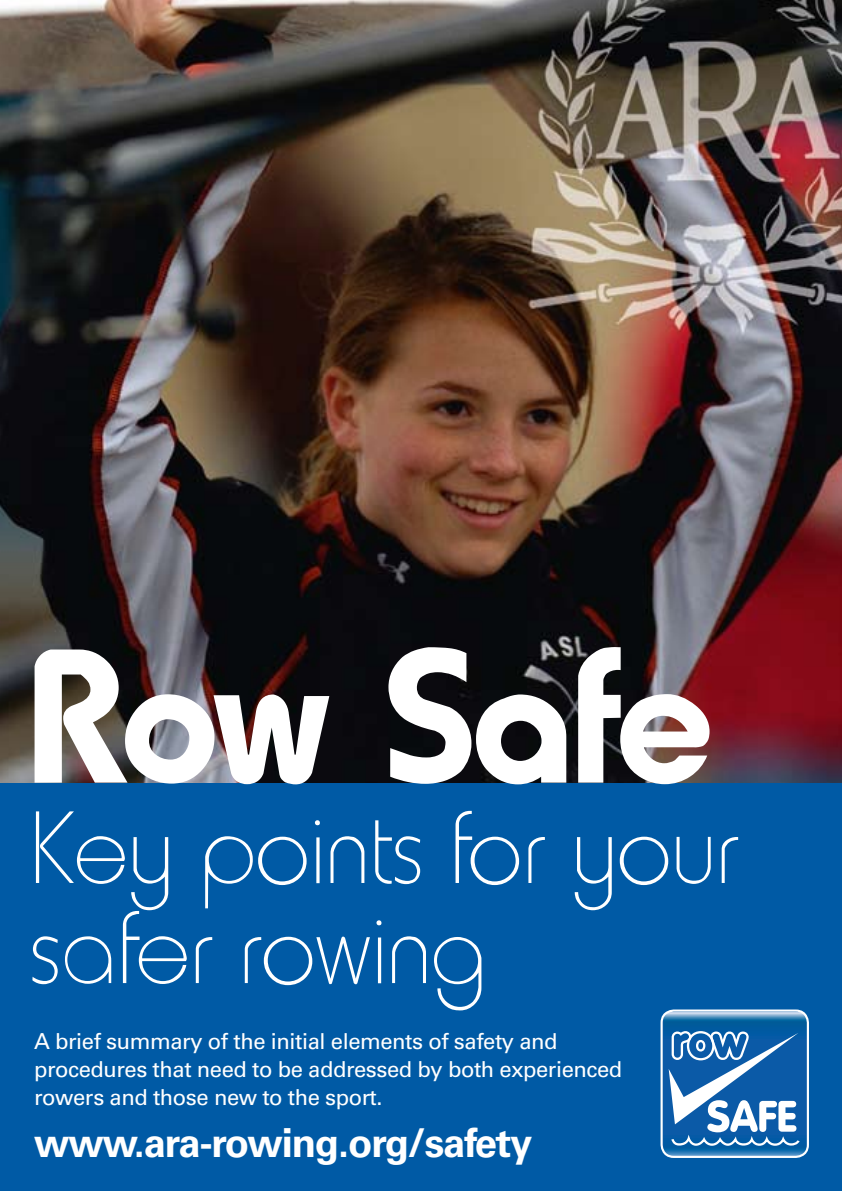
<style>
.page{position:relative;width:842px;height:1191px;background:#005aa5}
.page>*{position:absolute;margin:0;border:0;box-sizing:border-box;transform-origin:0 0}
.t1{font:192px "Hammer Fat";letter-spacing:-.035em;color:#fff}
.t2{font:100 104px/100px "Hammer";color:#fff}
.t3{font:700 40px "Univers";letter-spacing:-.03em;color:#fff}
.t4{font:22px/28px "Univers";letter-spacing:-.02em;color:#fff}
</style>
<div class="page">
<img style="left:0;top:0;width:842px;height:782px">
<svg style="left:663px;top:1012px;width:144px;height:144px"></svg>
<div style="left:660px;top:1009px;width:149px;height:149px;border:2px solid #fff;border-radius:12px"></div>
<h1 class="t1" style="left:24px;top:596px;width:693px">Row Safe</h1>
<h2 class="t2" style="left:30px;top:799px;width:710px">Key points for your safer rowing</h2>
<p class="t4" style="left:34px;top:1027px;width:590px">A brief summary of the initial elements of safety and procedures that need to be addressed by both experienced rowers and those new to the sport.</p>
<h3 class="t3" style="left:34px;top:1119px;width:500px">www.ara-rowing.org/safety</h3>
</div>
